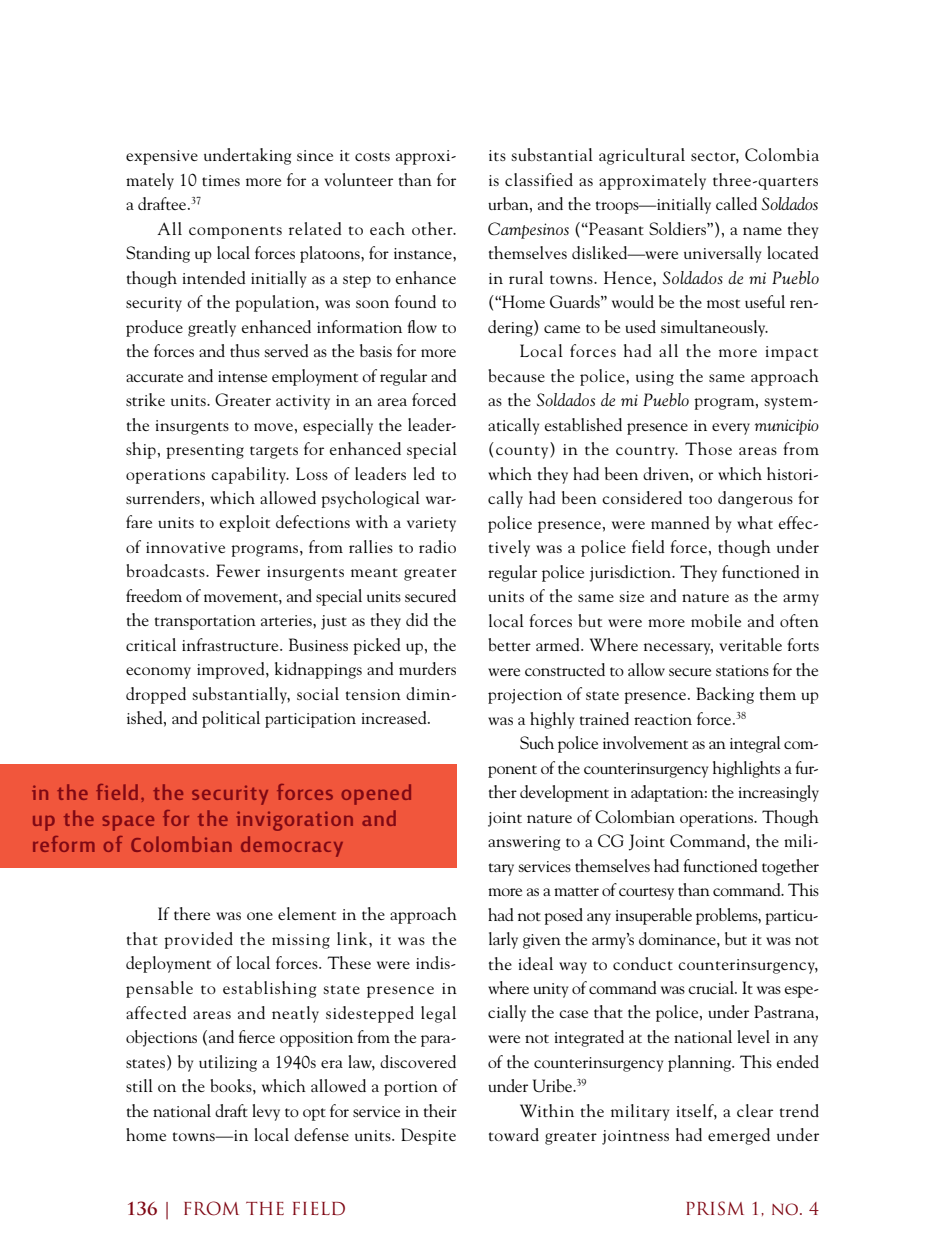
<style>
.page{position:relative;width:945px;height:1260px;background:#fff}
.page>*{position:absolute;margin:0;border:0;box-sizing:border-box;transform-origin:0 0}
.t1{font:500 26.25px/26.2px "Surface";letter-spacing:.02em;color:#7f0814}
.t2{font:17.5px/24.5px "Goudy Std";color:#000;text-align:justify}
.t3{font:17.5px/24.5px "Goudy Std";letter-spacing:.03em;color:#000;text-align:right}
.t4{font:17.5px "Trajan Pro";color:#7f0814}
.s1{font-style:italic}
.s2{font-weight:700}
</style>
<div class="page">
<div style="left:0;top:764px;width:457px;height:104px;background:#f1563c"></div>
<p class="t2" style="left:126px;top:142px;width:332px">expensive undertaking since it costs approxi&shy;mately 10 times more for a volunteer than for a draftee.<sup>37</sup></p>
<p class="t2" style="left:126px;top:216px;width:333px;text-indent:32px">All components related to each other.<br>Standing up local forces platoons, for instance, though intended initially as a step to enhance security of the population, was soon found to produce greatly enhanced information flow to the forces and thus served as the basis for more accurate and intense employment of regular and strike units. Greater activity in an area forced the insurgents to move, especially the leader&shy;ship, presenting targets for enhanced special operations capability. Loss of leaders led to surrenders, which allowed psychological war&shy;fare units to exploit defections with a variety of innovative programs, from rallies to radio broadcasts. Fewer insurgents meant greater freedom of movement, and special units secured the transportation arteries, just as they did the critical infrastructure. Business picked up, the economy improved, kidnappings and murders dropped substantially, social tension dimin&shy;ished, and political participation increased.</p>
<h1 class="t1" style="left:32px;top:780px;width:383px">in the field, the security forces opened up the space for the invigoration and reform of Colombian democracy</h1>
<p class="t2" style="left:126px;top:902px;width:332px;text-indent:32px">If there was one element in the approach that provided the missing link, it was the deployment of local forces. These were indis&shy;pensable to establishing state presence in affected areas and neatly sidestepped legal objections (and fierce opposition from the para&shy;states) by utilizing a 1940s era law, discovered still on the books, which allowed a portion of the national draft levy to opt for service in their home towns—in local defense units. Despite</p>
<p class="t2" style="left:488px;top:142px;width:332px">its substantial agricultural sector, Colombia is classified as approximately three-quarters urban, and the troops—initially called <span class="s1">Soldados Campesinos</span> (“Peasant Soldiers”), a name they themselves disliked—were universally located in rural towns. Hence, <span class="s1">Soldados de mi Pueblo </span>(“Home Guards” would be the most useful ren&shy;dering) came to be used simultaneously.</p>
<p class="t2" style="left:488px;top:338px;width:332px;text-indent:32px">Local forces had all the more impact because the police, using the same approach as the <span class="s1">Soldados de mi Pueblo</span> program, system&shy;atically established presence in every <span class="s1">municipio </span>(county) in the country. Those areas from which they had been driven, or which histori&shy;cally had been considered too dangerous for police presence, were manned by what effec&shy;tively was a police field force, though under regular police jurisdiction. They functioned in units of the same size and nature as the army local forces but were more mobile and often better armed. Where necessary, veritable forts were constructed to allow secure stations for the projection of state presence. Backing them up was a highly trained reaction force.<sup>38</sup></p>
<p class="t2" style="left:488px;top:730px;width:332px;text-indent:32px">Such police involvement as an integral com&shy;ponent of the counterinsurgency highlights a fur&shy;ther development in adaptation: the increasingly joint nature of Colombian operations. Though answering to a CG Joint Command, the mili&shy;tary services themselves had functioned together more as a matter of courtesy than command. This had not posed any insuperable problems, particu&shy;larly given the army’s dominance, but it was not the ideal way to conduct counterinsurgency, where unity of command was crucial. It was espe&shy;cially the case that the police, under Pastrana, were not integrated at the national level in any of the counterinsurgency planning. This ended under Uribe.<sup>39</sup></p>
<p class="t3" style="left:488px;top:1098px;width:332px">Within the military itself, a clear trend toward greater jointness had emerged under</p>
<p class="t4" style="left:126px;top:1197px;width:222px"><span class="s2">136 |</span> FROM THE FI ELD</p>
<p class="t4" style="left:685px;top:1197px;width:136px">PRISM 1, NO. 4</p>
</div>
